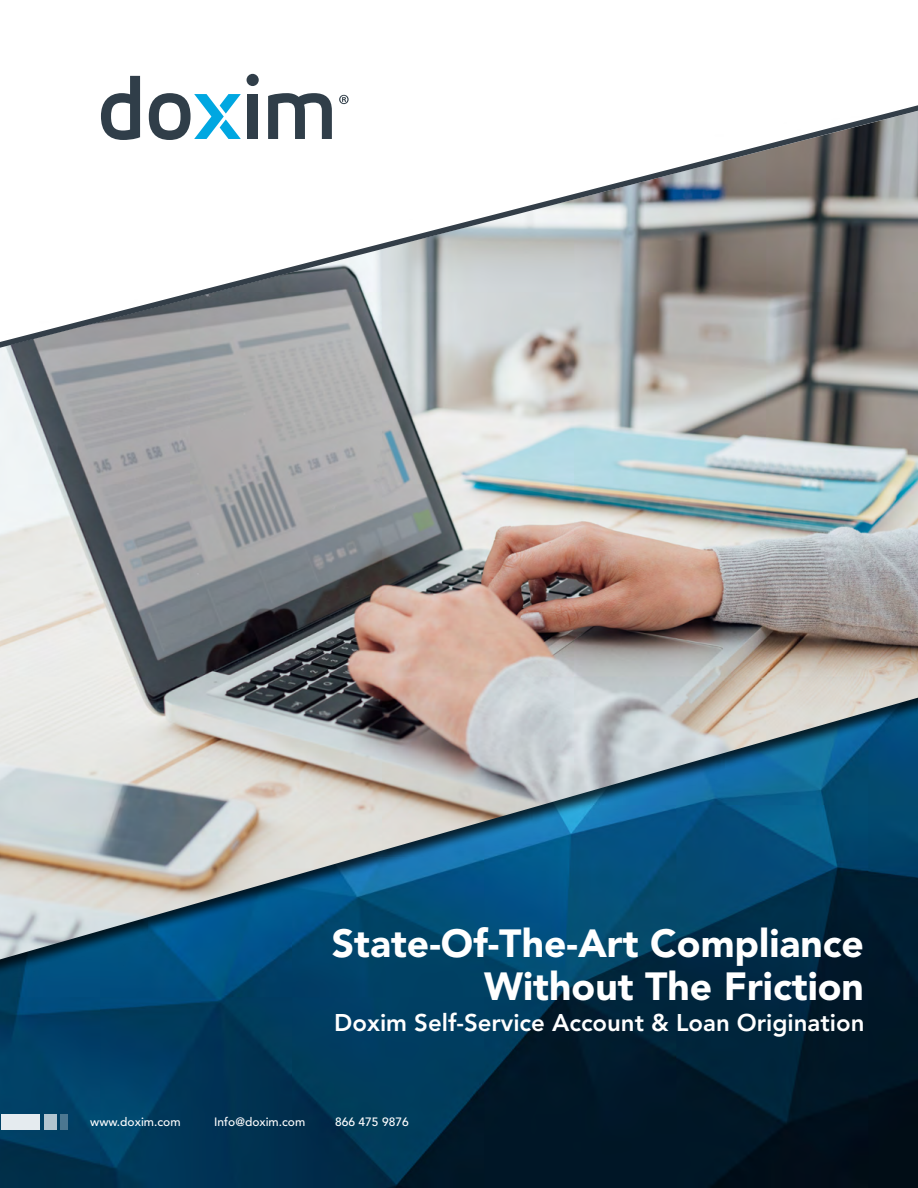
<style>
.page{position:relative;width:918px;height:1188px;background:#fff}
.page>*{position:absolute;margin:0;border:0;box-sizing:border-box;transform-origin:0 0}
.t1{font:900 39px "Avenir LT Std";color:#fff}
.t2{font:800 24px "Avenir LT Std";color:#fff}
.t3{font:500 12px "Avenir LT Std";color:#fff}
</style>
<div class="page">
<img style="left:0;top:978px;width:918px;height:210px">
<div style="left:2px;top:1115px;width:38px;height:15px;background:#e5ebef"></div>
<div style="left:44px;top:1115px;width:12px;height:15px;background:#b2c5cf"></div>
<div style="left:60px;top:1115px;width:7px;height:15px;background:#4c7791"></div>
<div style="left:0;top:100px;width:918px;height:878px;background:#000;opacity:.75"></div>
<img style="left:0;top:348px;width:918px;height:611px">
<svg style="left:101px;top:76px;width:39px;height:29px"></svg>
<div style="left:248px;top:94px;width:10px;height:45px;background:#303e49"></div>
<svg style="left:268px;top:93px;width:64px;height:12px"></svg>
<svg style="left:149px;top:93px;width:92px;height:12px"></svg>
<div style="left:247px;top:74px;width:12px;height:12px;background:#303e49;border-radius:50%"></div>
<svg style="left:339px;top:95px;width:10px;height:9px"></svg>
<svg style="left:0;top:105px;width:918px;height:243px"></svg>
<p class="t1" style="left:332px;top:919px;width:534px">State-Of-The-Art Compliance</p>
<p class="t1" style="left:484px;top:963px;width:381px">Without The Friction</p>
<p class="t2" style="left:334px;top:1009px;width:532px">Doxim Self-Service Account &amp; Loan Origination</p>
<p class="t3" style="left:90px;top:1115px;width:92px">www.doxim.com</p>
<p class="t3" style="left:214px;top:1115px;width:92px">Info@doxim.com</p>
<p class="t3" style="left:335px;top:1115px;width:75px">866 475 9876</p>
</div>
